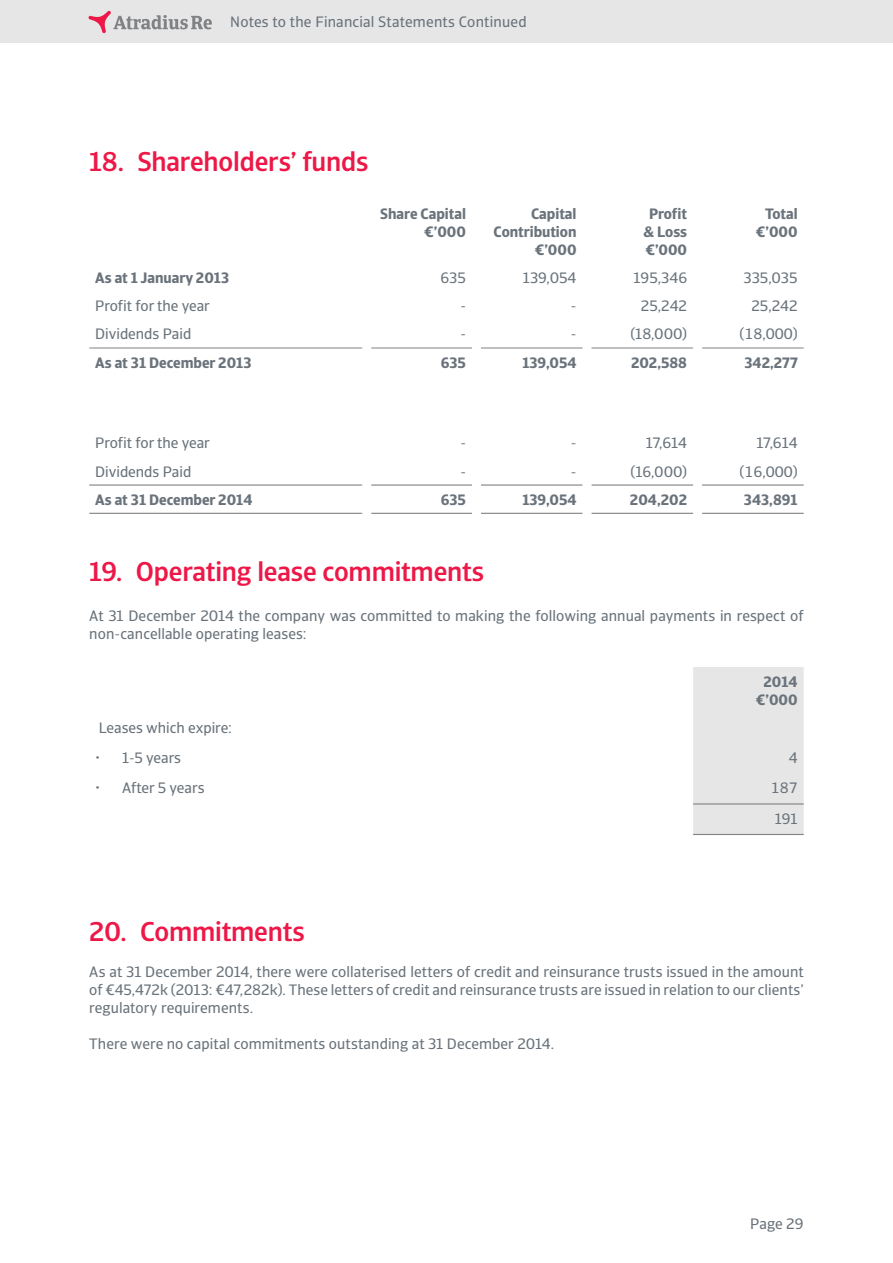
<style>
.page{position:relative;width:893px;height:1263px;background:#fff}
.page>*{position:absolute;margin:0;border:0;box-sizing:border-box;transform-origin:0 0}
.t1{font:500 27px "Catalana Sans";letter-spacing:-.005em;color:#ed1847}
.t2{font:15px/18px "Catalana Sans";letter-spacing:.005em;color:#6a737b}
.t3{font:700 15px/18px "Catalana Sans";color:#6a737b;text-align:right}
</style>
<div class="page">
<div style="left:0;top:0;width:893px;height:43px;background:#e6e6e7"></div>
<svg style="left:89px;top:11px;width:123px;height:22px"></svg>
<hr style="left:89px;top:484px;width:272px;height:2px;background:#808285">
<hr style="left:361px;top:484px;width:111px;height:2px;background:#808285">
<hr style="left:472px;top:484px;width:111px;height:2px;background:#808285">
<hr style="left:583px;top:484px;width:110px;height:2px;background:#808285">
<hr style="left:693px;top:484px;width:111px;height:2px;background:#808285">
<hr style="left:361px;top:513px;width:111px;height:1px;background:#808285">
<hr style="left:472px;top:513px;width:111px;height:1px;background:#808285">
<hr style="left:583px;top:513px;width:110px;height:1px;background:#808285">
<hr style="left:693px;top:513px;width:111px;height:1px;background:#808285">
<hr style="left:89px;top:513px;width:272px;height:1px;background:#808285">
<hr style="left:361px;top:348px;width:111px;height:1px;background:#808285">
<hr style="left:472px;top:348px;width:111px;height:1px;background:#808285">
<hr style="left:583px;top:348px;width:110px;height:1px;background:#808285">
<hr style="left:693px;top:348px;width:111px;height:1px;background:#808285">
<hr style="left:89px;top:348px;width:272px;height:1px;background:#808285">
<div style="left:693px;top:667px;width:111px;height:167px;background:#e6e6e7"></div>
<hr style="left:693px;top:803px;width:111px;height:1px;background:#808285">
<hr style="left:693px;top:834px;width:111px;height:1px;background:#808285">
<div style="left:693px;top:185px;width:9px;height:342px;background:#fff"></div>
<div style="left:583px;top:185px;width:9px;height:342px;background:#fff"></div>
<div style="left:472px;top:185px;width:9px;height:342px;background:#fff"></div>
<div style="left:362px;top:185px;width:9px;height:342px;background:#fff"></div>
<p class="t2" style="left:230px;top:13px;width:298px">Notes to the Financial Statements Continued</p>
<h1 class="t1" style="left:89px;top:145px;width:281px">18. Shareholders’ funds</h1>
<p class="t3" style="left:380px;top:205px;width:87px">Share Capital €’000</p>
<p class="t3" style="left:493px;top:205px;width:85px">Capital<br>Contribution €’000</p>
<p class="t3" style="left:644px;top:205px;width:45px;text-align:center">Profit &amp; Loss €’000</p>
<p class="t3" style="left:756px;top:205px;width:43px">Total €’000</p>
<p class="t3" style="left:95px;top:269px;width:135px">As at 1 January 2013</p>
<p class="t2" style="left:441px;top:269px;width:27px">635</p>
<p class="t2" style="left:523px;top:269px;width:55px">139,054</p>
<p class="t2" style="left:634px;top:269px;width:55px">195,346</p>
<p class="t2" style="left:743px;top:269px;width:56px">335,035</p>
<p class="t2" style="left:95px;top:297px;width:116px">Profit for the year</p>
<p class="t2" style="left:460px;top:297px;width:7px">-</p>
<p class="t2" style="left:571px;top:297px;width:7px">-</p>
<p class="t2" style="left:641px;top:297px;width:48px">25,242</p>
<p class="t2" style="left:751px;top:297px;width:48px">25,242</p>
<p class="t2" style="left:95px;top:325px;width:97px">Dividends Paid</p>
<p class="t2" style="left:460px;top:325px;width:7px">-</p>
<p class="t2" style="left:571px;top:325px;width:7px">-</p>
<p class="t2" style="left:630px;top:325px;width:58px">(18,000)</p>
<p class="t2" style="left:739px;top:325px;width:60px">(18,000)</p>
<p class="t3" style="left:95px;top:354px;width:158px">As at 31 December 2013</p>
<p class="t3" style="left:441px;top:354px;width:27px">635</p>
<p class="t3" style="left:522px;top:354px;width:56px">139,054</p>
<p class="t3" style="left:631px;top:354px;width:58px">202,588</p>
<p class="t3" style="left:744px;top:354px;width:55px">342,277</p>
<p class="t2" style="left:95px;top:434px;width:116px">Profit for the year</p>
<p class="t2" style="left:460px;top:434px;width:7px">-</p>
<p class="t2" style="left:571px;top:434px;width:7px">-</p>
<p class="t2" style="left:646px;top:434px;width:43px">17,614</p>
<p class="t2" style="left:756px;top:434px;width:43px">17,614</p>
<p class="t2" style="left:95px;top:462px;width:97px">Dividends Paid</p>
<p class="t2" style="left:460px;top:462px;width:7px">-</p>
<p class="t2" style="left:571px;top:462px;width:7px">-</p>
<p class="t2" style="left:630px;top:462px;width:58px">(16,000)</p>
<p class="t2" style="left:739px;top:462px;width:60px">(16,000)</p>
<p class="t3" style="left:95px;top:491px;width:159px">As at 31 December 2014</p>
<p class="t3" style="left:441px;top:491px;width:27px">635</p>
<p class="t3" style="left:522px;top:491px;width:56px">139,054</p>
<p class="t3" style="left:630px;top:491px;width:59px">204,202</p>
<p class="t3" style="left:744px;top:491px;width:55px">343,891</p>
<h1 class="t1" style="left:89px;top:555px;width:396px">19. Operating lease commitments</h1>
<p class="t2" style="left:89px;top:607px;width:716px">At 31 December 2014 the company was committed to making the following annual payments in respect of non-cancellable operating leases:</p>
<p class="t3" style="left:756px;top:673px;width:43px;text-align:center">2014 €’000</p>
<p class="t2" style="left:99px;top:719px;width:135px">Leases which expire:</p>
<p class="t2" style="left:95px;top:749px;width:87px">• 1-5 years</p>
<p class="t2" style="left:789px;top:749px;width:10px">4</p>
<p class="t2" style="left:95px;top:779px;width:111px">• After 5 years</p>
<p class="t2" style="left:771px;top:773px;width:29px;line-height:30.5px">187<br>191</p>
<h1 class="t1" style="left:89px;top:915px;width:217px">20. Commitments</h1>
<p class="t2" style="left:89px;top:963px;width:716px;text-align:justify">As at 31 December 2014, there were collaterised letters of credit and reinsurance trusts issued in the amount of €45,472k (2013: €47,282k). These letters of credit and reinsurance trusts are issued in relation to our clients’ regulatory requirements.</p>
<p class="t2" style="left:89px;top:1035px;width:466px">There were no capital commitments outstanding at 31 December 2014.</p>
<p class="t2" style="left:750px;top:1214px;width:55px">Page 29</p>
</div>
